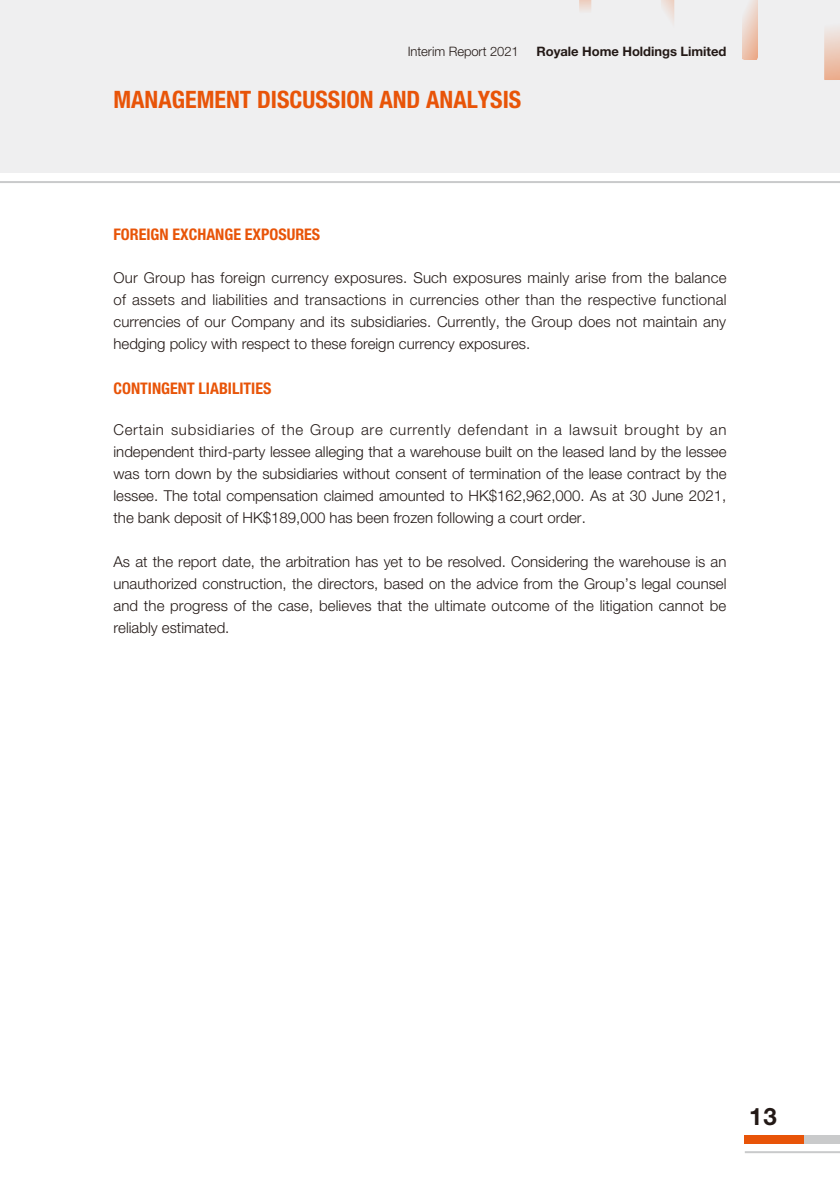
<style>
.page{position:relative;width:840px;height:1191px;background:#fff}
.page>*{position:absolute;margin:0;border:0;box-sizing:border-box;transform-origin:0 0}
.t1{font:700 condensed 24px "Helvetica Neue LT Std";color:#e85408}
.t2{font:700 24px "Helvetica Neue LT Std";color:#231916}
.t3{font:700 condensed 16px "Helvetica Neue LT Std";color:#e85408}
.t4{font:300 15px/22px "Helvetica Neue LT Std";color:#231916;text-align:justify}
.t5{font:700 13px "Helvetica Neue LT Std";letter-spacing:-.005em;color:#231916}
.t6{font:300 13px "Helvetica Neue LT Std";letter-spacing:-.005em;color:#231916}
</style>
<div class="page">
<div style="left:0;top:0;width:839px;height:173px;background:#efeff0"></div>
<hr style="left:0;top:181px;width:839px;height:2px;background:#c9cacb">
<svg style="left:824px;top:28px;width:15px;height:52px"></svg>
<svg style="left:742px;top:0;width:14px;height:59px"></svg>
<svg style="left:661px;top:0;width:13px;height:23px"></svg>
<svg style="left:579px;top:0;width:12px;height:11px"></svg>
<hr style="left:744px;top:1151px;width:95px;height:2px;background:#c9cacb">
<div style="left:784px;top:1135px;width:55px;height:8px;background:#c9cacb"></div>
<div style="left:744px;top:1135px;width:59px;height:8px;background:#e85408"></div>
<p class="t6" style="left:407px;top:44px;width:113px">Interim Report 2021</p>
<p class="t5" style="left:536px;top:43px;width:191px">Royale Home Holdings Limited</p>
<h1 class="t1" style="left:113px;top:85px;width:409px">MANAGEMENT DISCUSSION AND ANALYSIS</h1>
<p class="t3" style="left:113px;top:225px;width:208px">FOREIGN EXCHANGE EXPOSURES</p>
<p class="t4" style="left:113px;top:267px;width:614px">Our Group has foreign currency exposures. Such exposures mainly arise from the balance of assets and liabilities and transactions in currencies other than the respective functional currencies of our Company and its subsidiaries. Currently, the Group does not maintain any hedging policy with respect to these foreign currency exposures.</p>
<p class="t3" style="left:113px;top:379px;width:159px">CONTINGENT LIABILITIES</p>
<p class="t4" style="left:113px;top:419px;width:614px">Certain subsidiaries of the Group are currently defendant in a lawsuit brought by an independent third-party lessee alleging that a warehouse built on the leased land by the lessee was torn down by the subsidiaries without consent of termination of the lease contract by the lessee. The total compensation claimed amounted to HK$162,962,000. As at 30 June 2021, the bank deposit of HK$189,000 has been frozen following a court order.</p>
<p class="t4" style="left:113px;top:551px;width:614px">As at the report date, the arbitration has yet to be resolved. Considering the warehouse is an unauthorized construction, the directors, based on the advice from the Group’s legal counsel and the progress of the case, believes that the ultimate outcome of the litigation cannot be reliably estimated.</p>
<h1 class="t2" style="left:748px;top:1101px;width:29px">13</h1>
</div>
